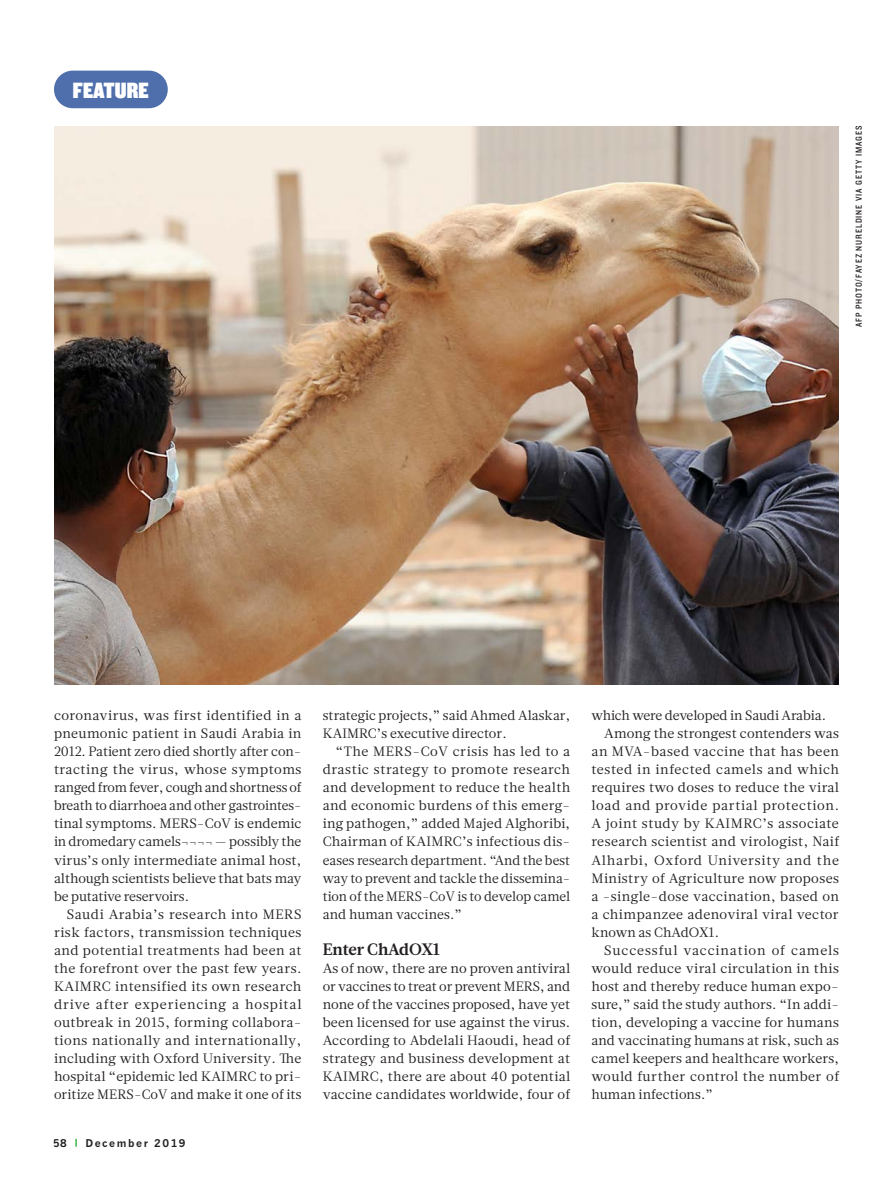
<style>
.page{position:relative;width:893px;height:1187px;background:#fff}
.page>*{position:absolute;margin:0;border:0;box-sizing:border-box;transform-origin:0 0}
.t1{font:22.95px "Knockout 90 Ultmt Welterwt";letter-spacing:.01em;color:#fff}
.body_title{font:700 16.5px "Glosa Math";letter-spacing:-.005em;color:#231f20}
.KAIMRC_Body_indented{font:13.5px/18px "Glosa Math";letter-spacing:.005em;color:#231f20;text-align:justify}
.no_indent{font:13.5px/18px "Glosa Math";letter-spacing:.01em;color:#231f20;text-align:justify}
.no_indent-2{font:13.5px "Glosa Math";letter-spacing:-.01em;color:#231f20}
.t2{font:700 10.5px "News Gothic MTOT";letter-spacing:.15em;color:#231f20}
.image_credits{font:9px "Knockout 30 Junior Welterwt";letter-spacing:.1em;color:#231f20}
</style>
<div class="page">
<img style="left:54px;top:126px;width:785px;height:558px">
<svg style="left:75px;top:1138px;width:2px;height:8px"></svg>
<div style="left:54px;top:71px;width:114px;height:37px;background:#4e6fac;border-radius:19px"></div>
<h1 class="t1" style="left:73px;top:74px;width:77px">FEATURE</h1>
<p class="image_credits" style="left:853px;top:327px;width:203px;rotate:-90deg">AFP PHOTO/FAYEZ NURELDINE VIA GETTY IMAGES</p>
<p class="KAIMRC_Body_indented" style="left:54px;top:706px;width:249px">coronavirus, was first identified in a pneumonic patient in Saudi Arabia in 2012. Patient zero died shortly after con&shy;tracting the virus, whose symptoms ranged from fever, cough and shortness of breath to diarrhoea and other gastrointes&shy;tinal symptoms. MERS-CoV is endemic in dromedary camels¬¬¬¬ — possibly the virus’s only intermediate animal host, although scientists believe that bats may be putative reservoirs.</p>
<p class="KAIMRC_Body_indented" style="left:54px;top:904px;width:249px;text-indent:13px">Saudi Arabia’s research into MERS risk factors, transmission techniques and potential treatments had been at the forefront over the past few years.<br>KAIMRC intensified its own research drive after experiencing a hospital outbreak in 2015, forming collabora&shy;tions nationally and internationally, including with Oxford University. The hospital “epidemic led KAIMRC to pri&shy;oritize MERS-CoV and make it one of its</p>
<p class="t2" style="left:53px;top:1136px;width:15px">58</p>
<p class="t2" style="left:85px;top:1136px;width:102px">December 2019</p>
<p class="KAIMRC_Body_indented" style="left:323px;top:706px;width:249px">strategic projects,” said Ahmed Alaskar,<br>KAIMRC’s executive director.</p>
<p class="KAIMRC_Body_indented" style="left:323px;top:742px;width:249px;text-indent:13px">“The MERS-CoV crisis has led to a drastic strategy to promote research and development to reduce the health and economic burdens of this emerg&shy;ing pathogen,” added Majed Alghoribi, Chairman of KAIMRC’s infectious dis&shy;eases research department. “And the best way to prevent and tackle the dissemina&shy;tion of the MERS-CoV is to develop camel and human vaccines.”</p>
<p class="body_title" style="left:323px;top:937px;width:119px">Enter ChAdOX1</p>
<p class="no_indent" style="left:323px;top:958px;width:249px">As of now, there are no proven antiviral or vaccines to treat or prevent MERS, and none of the vaccines proposed, have yet been licensed for use against the virus.<br>According to Abdelali Haoudi, head of strategy and business development at KAIMRC, there are about 40 potential vaccine candidates worldwide, four of</p>
<p class="no_indent-2" style="left:591px;top:706px;width:236px">which were developed in Saudi Arabia.</p>
<p class="KAIMRC_Body_indented" style="left:591px;top:724px;width:249px;text-indent:13px">Among the strongest contenders was an MVA-based vaccine that has been tested in infected camels and which requires two doses to reduce the viral load and provide partial protection.<br>A joint study by KAIMRC’s associate research scientist and virologist, Naif Alharbi, Oxford University and the Ministry of Agriculture now proposes a -single-dose vaccination, based on a chimpanzee adenoviral viral vector known as ChAdOX1.</p>
<p class="KAIMRC_Body_indented" style="left:591px;top:940px;width:249px;text-indent:13px">Successful vaccination of camels would reduce viral circulation in this host and thereby reduce human expo&shy;sure,” said the study authors. “In addi&shy;tion, developing a vaccine for humans and vaccinating humans at risk, such as camel keepers and healthcare workers, would further control the number of human infections.”</p>
</div>
